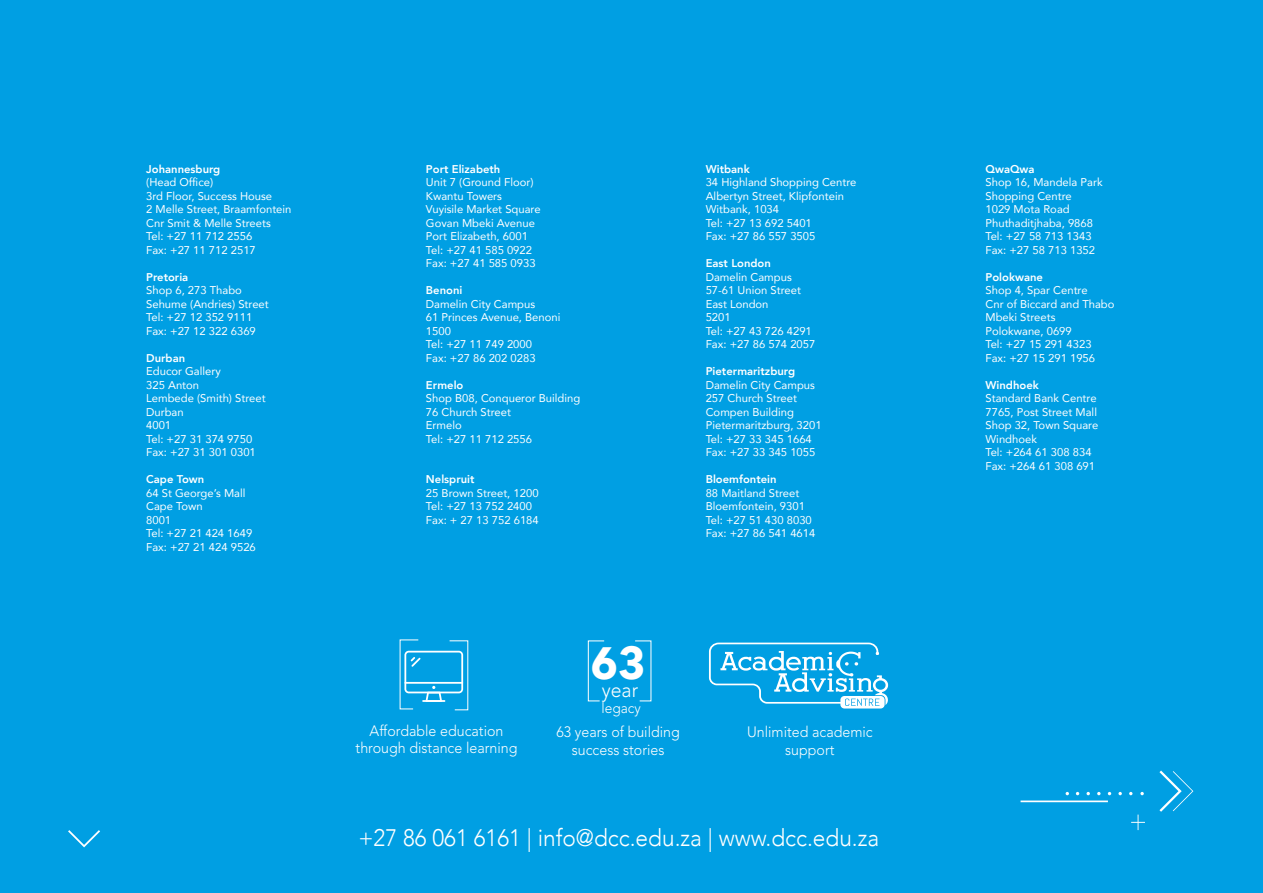
<style>
.page{position:relative;width:1263px;height:893px;background:#009fe3}
.page>*{position:absolute;margin:0;border:0;box-sizing:border-box;transform-origin:0 0}
.t1{font:300 23.85px "Avenir";color:#fff;scale:.95 1}
.t2{font:300 20.4px "Avenir LT Std";color:#fff;scale:.95 1}
.t3{font:300 15px/17.4px "Avenir LT Std";color:#fff;text-align:center;scale:.95 1}
.t4{font:300 14.4px "Avenir LT Std";color:#fff;scale:.95 1}
.t5{font:11.25px/13.5px "Avenir";color:#fff}
.t6{font:800 11.25px "Avenir";color:#fff}
</style>
<div class="page">
<svg style="left:587px;top:640px;width:18px;height:62px"></svg>
<svg style="left:635px;top:640px;width:17px;height:62px"></svg>
<svg style="left:399px;top:639px;width:70px;height:72px"></svg>
<svg style="left:709px;top:643px;width:179px;height:65px"></svg>
<svg style="left:1020px;top:770px;width:173px;height:60px"></svg>
<svg style="left:68px;top:830px;width:32px;height:18px"></svg>
<p class="t6" style="left:146px;top:160px;width:76px">Johannesburg</p>
<p class="t5" style="left:146px;top:175px;width:147px">(Head Office)<br>3rd Floor, Success House<br>2 Melle Street, Braamfontein<br>Cnr Smit &amp; Melle Streets<br>Tel: +27 11 712 2556<br>Fax: +27 11 712 2517</p>
<p class="t6" style="left:146px;top:268px;width:44px">Pretoria</p>
<p class="t5" style="left:146px;top:283px;width:124px">Shop 6, 273 Thabo<br>Sehume (Andries) Street<br>Tel: +27 12 352 9111<br>Fax: +27 12 322 6369</p>
<p class="t6" style="left:146px;top:349px;width:40px">Durban</p>
<p class="t5" style="left:146px;top:364px;width:121px">Educor Gallery<br>325 Anton<br>Lembede (Smith) Street<br>Durban<br>4001<br>Tel: +27 31 374 9750<br>Fax: +27 31 301 0301</p>
<p class="t6" style="left:146px;top:471px;width:60px">Cape Town</p>
<p class="t5" style="left:146px;top:486px;width:111px">64 St George’s Mall<br>Cape Town<br>8001<br>Tel: +27 21 424 1649<br>Fax: +27 21 424 9526</p>
<p class="t6" style="left:426px;top:160px;width:76px">Port Elizabeth</p>
<p class="t5" style="left:426px;top:175px;width:116px">Unit 7 (Ground Floor)<br>Kwantu Towers<br>Vuyisile Market Square<br>Govan Mbeki Avenue<br>Port Elizabeth, 6001<br>Tel: +27 41 585 0922<br>Fax: +27 41 585 0933</p>
<p class="t6" style="left:426px;top:282px;width:38px">Benoni</p>
<p class="t5" style="left:426px;top:297px;width:136px">Damelin City Campus<br>61 Princes Avenue, Benoni<br>1500<br>Tel: +27 11 749 2000<br>Fax: +27 86 202 0283</p>
<p class="t6" style="left:426px;top:376px;width:39px">Ermelo</p>
<p class="t5" style="left:426px;top:391px;width:156px">Shop B08, Conqueror Building<br>76 Church Street<br>Ermelo<br>Tel: +27 11 712 2556</p>
<p class="t6" style="left:426px;top:471px;width:50px">Nelspruit</p>
<p class="t5" style="left:426px;top:486px;width:114px">25 Brown Street, 1200<br>Tel: +27 13 752 2400<br>Fax: + 27 13 752 6184</p>
<p class="t6" style="left:706px;top:160px;width:45px">Witbank</p>
<p class="t5" style="left:706px;top:175px;width:152px">34 Highland Shopping Centre<br>Albertyn Street, Klipfontein<br>Witbank, 1034<br>Tel: +27 13 692 5401<br>Fax: +27 86 557 3505</p>
<p class="t6" style="left:706px;top:255px;width:67px">East London</p>
<p class="t5" style="left:706px;top:270px;width:111px">Damelin Campus<br>57-61 Union Street<br>East London<br>5201<br>Tel: +27 43 726 4291<br>Fax: +27 86 574 2057</p>
<p class="t6" style="left:706px;top:363px;width:91px">Pietermaritzburg</p>
<p class="t5" style="left:706px;top:378px;width:117px">Damelin City Campus<br>257 Church Street<br>Compen Building<br>Pietermaritzburg, 3201<br>Tel: +27 33 345 1664<br>Fax: +27 33 345 1055</p>
<p class="t6" style="left:706px;top:471px;width:72px">Bloemfontein</p>
<p class="t5" style="left:706px;top:486px;width:111px">88 Maitland Street<br>Bloemfontein, 9301<br>Tel: +27 51 430 8030<br>Fax: +27 86 541 4614</p>
<h3 class="t3" style="left:356px;top:722px;width:172px">Affordable education through distance learning</h3>
<h2 class="t2" style="left:590px;top:678px;width:60px"><sup>63</sup>year</h2>
<p class="t4" style="left:601px;top:700px;width:43px">legacy</p>
<h3 class="t3" style="left:556px;top:724px;width:131px">63 years of building success stories</h3>
<h3 class="t3" style="left:747px;top:724px;width:134px">Unlimited academic support</h3>
<h1 class="t1" style="left:358px;top:824px;width:550px">+27 86 061 6161 | info@dcc.edu.za | www.dcc.edu.za</h1>
<p class="t6" style="left:985px;top:160px;width:51px">QwaQwa</p>
<p class="t5" style="left:985px;top:175px;width:119px">Shop 16, Mandela Park<br>Shopping Centre<br>1029 Mota Road<br>Phuthaditjhaba, 9868<br>Tel: +27 58 713 1343<br>Fax: +27 58 713 1352</p>
<p class="t6" style="left:985px;top:268px;width:59px">Polokwane</p>
<p class="t5" style="left:985px;top:283px;width:131px">Shop 4, Spar Centre<br>Cnr of Biccard and Thabo<br>Mbeki Streets<br>Polokwane, 0699<br>Tel: +27 15 291 4323<br>Fax: +27 15 291 1956</p>
<p class="t6" style="left:985px;top:376px;width:55px">Windhoek</p>
<p class="t5" style="left:985px;top:391px;width:114px">Standard Bank Centre<br>7765, Post Street Mall<br>Shop 32, Town Square<br>Windhoek<br>Tel: +264 61 308 834<br>Fax: +264 61 308 691</p>
</div>
